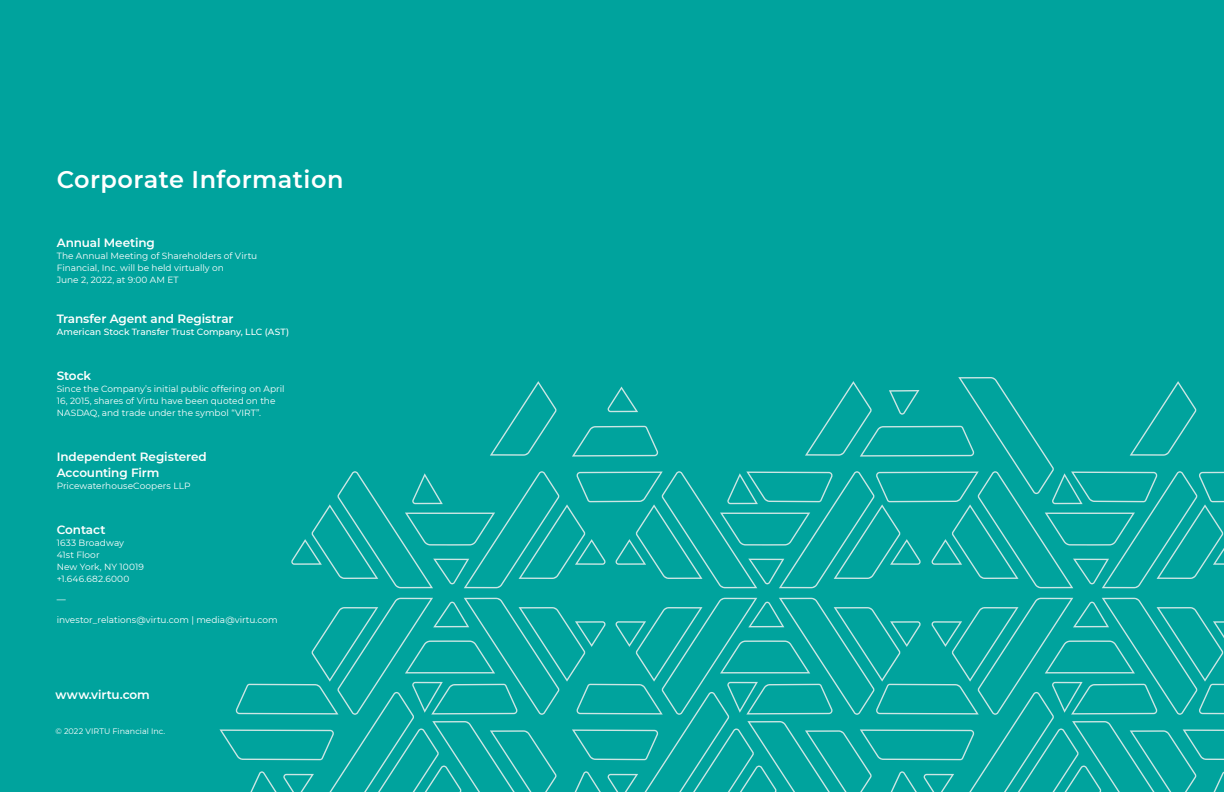
<style>
.page{position:relative;width:1224px;height:792px;background:#fff}
.page>*{position:absolute;margin:0;border:0;box-sizing:border-box;transform-origin:0 0}
.t1{font:600 24px "Montserrat";letter-spacing:.02em;color:#fff}
.t2{font:600 12px/16px "Montserrat";letter-spacing:-.005em;color:#fff}
.t3{font:9px/12px "Montserrat";color:#fff}
.t4{font:500 9px "Montserrat";color:#fff}
.t5{font:8px "Montserrat";letter-spacing:.005em;color:#fff}
</style>
<div class="page">
<div style="left:0;top:0;width:612px;height:792px;background:#00a39d"></div>
<div style="left:612px;top:0;width:612px;height:792px;background:#00a39d"></div>
<svg style="left:291px;top:377px;width:933px;height:211px"></svg>
<svg style="left:220px;top:598px;width:1004px;height:194px"></svg>
<h1 class="t1" style="left:57px;top:162px;width:288px">Corporate Information</h1>
<h2 class="t2" style="left:57px;top:234px;width:100px">Annual Meeting</h2>
<p class="t3" style="left:57px;top:249px;width:202px">The Annual Meeting of Shareholders of Virtu<br>Financial, Inc. will be held virtually on<br>June 2, 2022, at 9:00 AM ET</p>
<h2 class="t2" style="left:57px;top:311px;width:178px">Transfer Agent and Registrar</h2>
<p class="t4" style="left:57px;top:326px;width:234px">American Stock Transfer Trust Company, LLC (AST)</p>
<h2 class="t2" style="left:57px;top:368px;width:36px">Stock</h2>
<p class="t3" style="left:57px;top:383px;width:229px">Since the Company’s initial public offering on April<br>16, 2015, shares of Virtu have been quoted on the<br>NASDAQ, and trade under the symbol “VIRT”.</p>
<h2 class="t2" style="left:57px;top:449px;width:152px">Independent Registered<br>Accounting Firm</h2>
<p class="t3" style="left:57px;top:480px;width:135px">PricewaterhouseCoopers LLP</p>
<h2 class="t2" style="left:57px;top:522px;width:50px">Contact</h2>
<p class="t3" style="left:57px;top:537px;width:89px">1633 Broadway<br>41st Floor<br>New York, NY 10019 +1.646.682.6000</p>
<p class="t4" style="left:57px;top:593px;width:10px">—</p>
<p class="t3" style="left:57px;top:614px;width:223px">investor_relations@virtu.com | media@virtu.com</p>
<h2 class="t2" style="left:55px;top:686px;width:96px">www.virtu.com</h2>
<p class="t5" style="left:55px;top:726px;width:111px">© 2022 VIRTU Financial Inc.</p>
</div>
